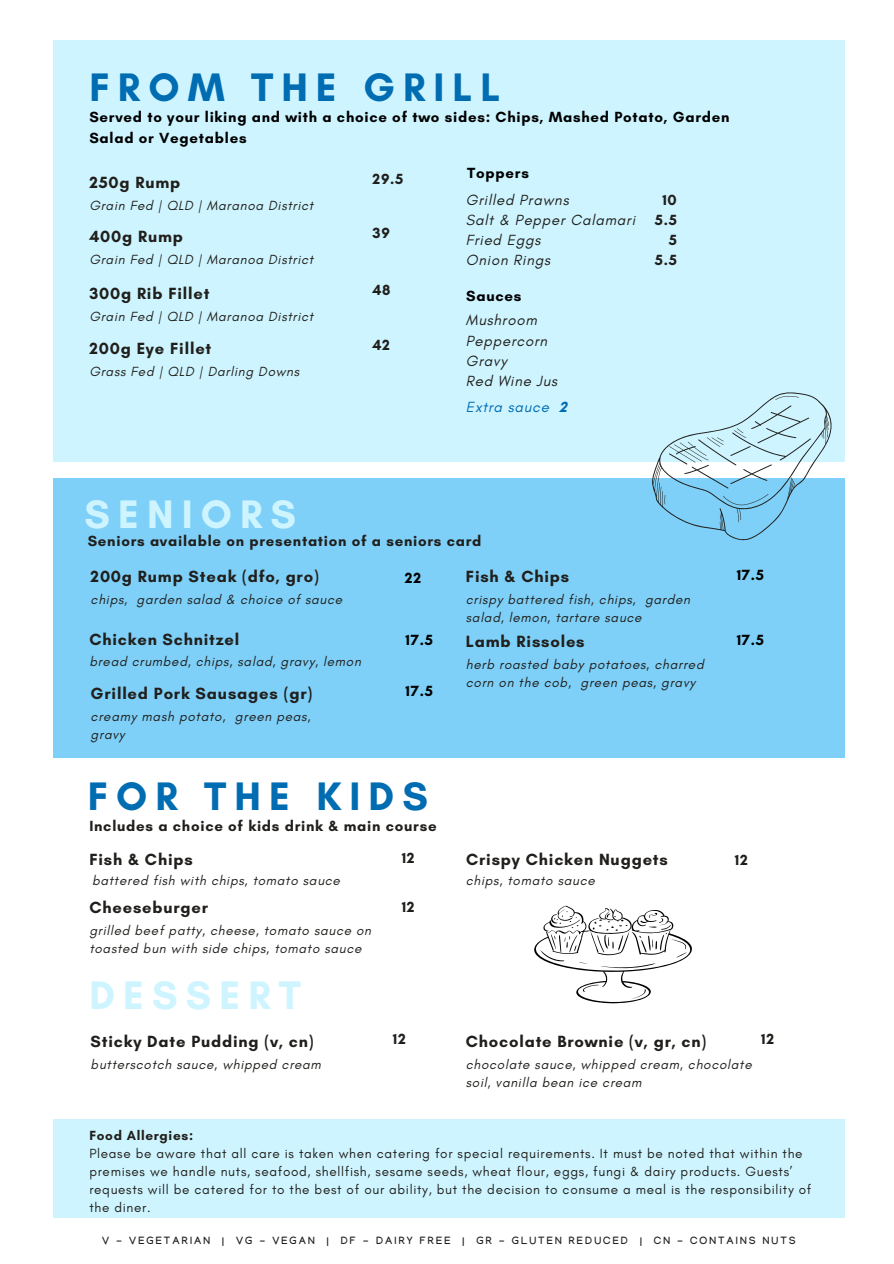
<style>
.page{position:relative;width:894px;height:1264px;background:#fff}
.page>*{position:absolute;margin:0;border:0;box-sizing:border-box;transform-origin:0 0}
.t1{font:700 40.5px "Glacial Indifference";letter-spacing:.2em;color:#006cb2}
.t2{font:700 40.5px "Glacial Indifference";letter-spacing:.2em;color:#cef5ff}
.t3{font:700 16.5px "Glacial Indifference";letter-spacing:.05em;color:#211f1c}
.t4{font:700 15px/20.2px "Glacial Indifference";letter-spacing:.05em;color:#000}
.t5{font:700 15px/20.2px "Glacial Indifference";letter-spacing:.05em;color:#211f1c;text-align:right}
.t6{font:italic 15px/20.2px "Glacial Indifference";letter-spacing:.05em;color:#211f1c}
.t7{font:italic 15px "Glacial Indifference";letter-spacing:.05em;color:#006cb2}
.t8{font:italic 13.5px/18px "Glacial Indifference";letter-spacing:.05em;color:#211f1c}
.t9{font:13.5px/18px "Glacial Indifference";letter-spacing:.05em;color:#211f1c}
.t10{font:700 10.5px "Manjari";letter-spacing:.2em;color:#211f1c}
.s1{font-weight:700;font-style:normal}
.s2{font-weight:700}
</style>
<div class="page">
<div style="left:53px;top:40px;width:791px;height:421px;background:#cef5ff"></div>
<div style="left:53px;top:478px;width:791px;height:280px;background:#7ed0f8"></div>
<svg style="left:651px;top:392px;width:180px;height:149px"></svg>
<div style="left:53px;top:1118px;width:791px;height:99px;background:#cef5ff"></div>
<svg style="left:534px;top:905px;width:158px;height:98px"></svg>
<h1 class="t1" style="left:89px;top:63px;width:412px">FROM THE GRILL</h1>
<p class="t4" style="left:89px;top:107px;width:641px">Served to your liking and with a choice of two sides: Chips, Mashed Potato, Garden<br>Salad or Vegetables</p>
<p class="t3" style="left:89px;top:173px;width:92px">250g Rump</p>
<p class="t5" style="left:372px;top:169px;width:32px">29.5</p>
<h2 class="t8" style="left:89px;top:197px;width:225px">Grain Fed | QLD | Maranoa District</h2>
<p class="t3" style="left:89px;top:227px;width:95px">400g Rump</p>
<p class="t5" style="left:372px;top:223px;width:19px">39</p>
<p class="t8" style="left:89px;top:251px;width:225px">Grain Fed | QLD | Maranoa District</p>
<p class="t3" style="left:89px;top:283px;width:122px">300g Rib Fillet</p>
<p class="t5" style="left:372px;top:279px;width:20px">48</p>
<p class="t8" style="left:89px;top:307px;width:225px">Grain Fed | QLD | Maranoa District</p>
<p class="t3" style="left:89px;top:338px;width:123px">200g Eye Fillet</p>
<p class="t5" style="left:372px;top:334px;width:19px">42</p>
<p class="t8" style="left:89px;top:362px;width:211px">Grass Fed | QLD | Darling Downs</p>
<p class="t4" style="left:467px;top:163px;width:63px">Toppers</p>
<p class="t6" style="left:465px;top:189px;width:171px">Grilled Prawns<br>Salt &amp; Pepper Calamari<br>Fried Eggs</p>
<h3 class="t6" style="left:465px;top:250px;width:86px">Onion Rings</h3>
<p class="t4" style="left:466px;top:286px;width:57px">Sauces</p>
<h2 class="t6" style="left:465px;top:310px;width:93px">Mushroom<br>Peppercorn<br>Gravy<br>Red Wine Jus</h2>
<p class="t7" style="left:466px;top:398px;width:103px">Extra sauce <span class="s1">2</span></p>
<p class="t5" style="left:654px;top:189px;width:24px">10<br>5.5<br>5</p>
<h2 class="t5" style="left:654px;top:250px;width:24px">5.5</h2>
<p class="t2" style="left:85px;top:489px;width:213px">SENIORS</p>
<h2 class="t5" style="left:88px;top:530px;width:395px">Seniors available on presentation of a seniors card</h2>
<p class="t3" style="left:91px;top:566px;width:229px">200g Rump Steak (dfo, gro)</p>
<h1 class="t8" style="left:91px;top:590px;width:253px">chips, garden salad &amp; choice of sauce</h1>
<p class="t3" style="left:89px;top:629px;width:151px">Chicken Schnitzel</p>
<p class="t8" style="left:89px;top:651px;width:273px">bread crumbed, chips, salad, gravy, lemon</p>
<p class="t3" style="left:91px;top:683px;width:223px">Grilled Pork Sausages (gr)</p>
<p class="t8" style="left:91px;top:707px;width:221px">creamy mash potato, green peas, gravy</p>
<p class="t4" style="left:405px;top:567px;width:18px">22</p>
<p class="t4" style="left:405px;top:629px;width:29px">17.5</p>
<h1 class="t4" style="left:405px;top:681px;width:29px">17.5</h1>
<h2 class="t1" style="left:88px;top:771px;width:341px">FOR THE KIDS</h2>
<h3 class="t5" style="left:89px;top:815px;width:348px">Includes a choice of kids drink &amp; main course</h3>
<p class="t3" style="left:465px;top:566px;width:105px">Fish &amp; Chips</p>
<p class="t8" style="left:465px;top:590px;width:225px">crispy battered fish, chips, garden salad, lemon, tartare sauce</p>
<p class="t3" style="left:465px;top:631px;width:120px">Lamb Rissoles</p>
<p class="t8" style="left:465px;top:655px;width:239px">herb roasted baby potatoes, charred corn on the cob, green peas, gravy</p>
<p class="t4" style="left:736px;top:564px;width:29px">17.5</p>
<p class="t4" style="left:736px;top:630px;width:29px">17.5</p>
<p class="t3" style="left:89px;top:849px;width:105px">Fish &amp; Chips</p>
<h2 class="t5" style="left:401px;top:847px;width:14px">12</h2>
<h3 class="t8" style="left:92px;top:871px;width:249px">battered fish with chips, tomato sauce</h3>
<p class="t3" style="left:89px;top:897px;width:120px">Cheeseburger</p>
<p class="t5" style="left:401px;top:896px;width:14px">12</p>
<h1 class="t8" style="left:89px;top:921px;width:283px">grilled beef patty, cheese, tomato sauce on toasted bun with side chips, tomato sauce</h1>
<p class="t2" style="left:89px;top:970px;width:213px">DESSERT</p>
<p class="t3" style="left:91px;top:1030px;width:224px">Sticky Date Pudding (v, cn)</p>
<p class="t5" style="left:392px;top:1029px;width:14px">12</p>
<p class="t8" style="left:91px;top:1054px;width:232px">butterscotch sauce, whipped cream</p>
<p class="t3" style="left:466px;top:849px;width:203px">Crispy Chicken Nuggets</p>
<p class="t5" style="left:734px;top:849px;width:14px">12</p>
<p class="t8" style="left:465px;top:871px;width:130px">chips, tomato sauce</p>
<p class="t3" style="left:465px;top:1030px;width:242px">Chocolate Brownie (v, gr, cn)</p>
<h2 class="t5" style="left:760px;top:1029px;width:14px">12</h2>
<h2 class="t8" style="left:465px;top:1054px;width:287px">chocolate sauce, whipped cream, chocolate soil, vanilla bean ice cream</h2>
<p class="t9" style="left:89px;top:1126px;width:723px"><span class="s2">Food Allergies:<br></span>Please be aware that all care is taken when catering for special requirements. It must be noted that within the premises we handle nuts, seafood, shellfish, sesame seeds, wheat flour, eggs, fungi &amp; dairy products. Guests’ requests will be catered for to the best of our ability, but the decision to consume a meal is the responsibility of the diner.</p>
<p class="t10" style="left:102px;top:1236px;width:695px">V - VEGETARIAN | VG - VEGAN | DF - DAIRY FREE | GR - GLUTEN REDUCED | CN - CONTAINS NUTS</p>
</div>
